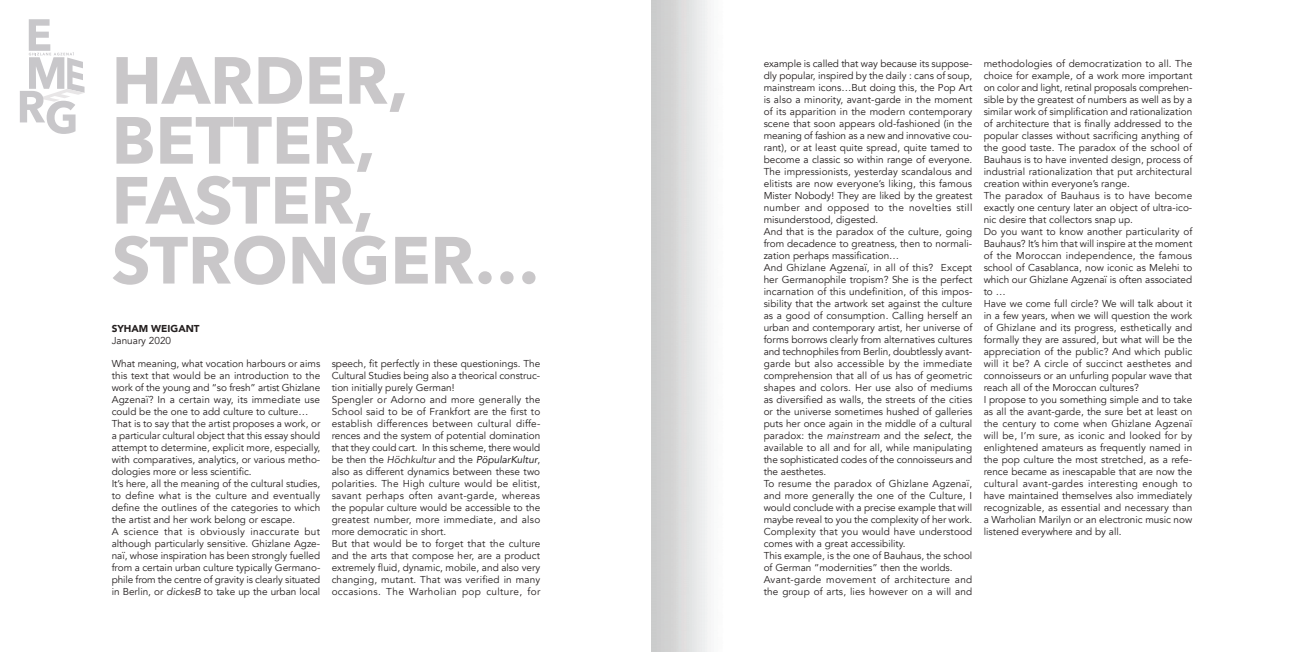
<style>
.page{position:relative;width:1304px;height:652px;background:#fff}
.page>*{position:absolute;margin:0;border:0;box-sizing:border-box;transform-origin:0 0}
.t1{font:700 65.9px/59.9px "Avenir Next";color:#c9c7c9}
.t2{font:10px/12px "Avenir";color:#241f1f}
.t3{font:900 10px "Avenir";color:#241f1f}
.s1{font-style:italic}
</style>
<div class="page">
<svg style="left:20px;top:19px;width:65px;height:115px"></svg>
<h1 class="t1" style="left:112px;top:50px;width:430px">HARDER,<br>BETTER,<br>FASTER,<br>STRONGER…</h1>
<p class="t3" style="left:112px;top:320px;width:89px">SYHAM WEIGANT</p>
<p class="t2" style="left:112px;top:335px;width:61px">January 2020</p>
<p class="t2" style="left:112px;top:358px;width:210px">What meaning, what vocation harbours or aims this text that would be an introduction to the work of the young and “so fresh” artist Ghizlane Agzenaï? In a certain way, its immediate use could be the one to add culture to culture… That is to say that the artist proposes a work, or a particular cultural object that this essay should attempt to determine, explicit more, especially, with comparatives, analytics, or various metho&shy;dologies more or less scientific.<br>It’s here, all the meaning of the cultural studies, to define what is the culture and eventually define the outlines of the categories to which the artist and her work belong or escape.<br>A science that is obviously inaccurate but although particularly sensitive. Ghizlane Agze&shy;naï, whose inspiration has been strongly fuelled from a certain urban culture typically Germano&shy;phile from the centre of gravity is clearly situated in Berlin, or <span class="s1">dickesB</span> to take up the urban local</p>
<p class="t2" style="left:332px;top:358px;width:210px">speech, fit perfectly in these questionings. The Cultural Studies being also a theorical construc&shy;tion initially purely German!<br>Spengler or Adorno and more generally the School said to be of Frankfort are the first to establish differences between cultural diffe&shy;rences and the system of potential domination that they could cart. In this scheme, there would be then the <span class="s1">Höchkultur</span> and the <span class="s1">PöpularKultur</span>, also as different dynamics between these two polarities. The High culture would be elitist, savant perhaps often avant-garde, whereas the popular culture would be accessible to the greatest number, more immediate, and also more democratic in short.<br>But that would be to forget that the culture and the arts that compose her, are a product extremely fluid, dynamic, mobile, and also very changing, mutant. That was verified in many occasions. The Warholian pop culture, for</p>
<p class="t2" style="left:764px;top:58px;width:210px">example is called that way because its suppose&shy;dly popular, inspired by the daily : cans of soup, mainstream icons…But doing this, the Pop Art is also a minority, avant-garde in the moment of its apparition in the modern contemporary scene that soon appears old-fashioned (in the meaning of fashion as a new and innovative cou&shy;rant), or at least quite spread, quite tamed to become a classic so within range of everyone.<br>The impressionists, yesterday scandalous and elitists are now everyone’s liking, this famous Mister Nobody! They are liked by the greatest number and opposed to the novelties still misunderstood, digested.<br>And that is the paradox of the culture, going from decadence to greatness, then to normali&shy;zation perhaps massification…<br>And Ghizlane Agzenaï, in all of this? Except her Germanophile tropism? She is the perfect incarnation of this undefinition, of this impos&shy;sibility that the artwork set against the culture as a good of consumption. Calling herself an urban and contemporary artist, her universe of forms borrows clearly from alternatives cultures and technophiles from Berlin, doubtlessly avant&shy;garde but also accessible by the immediate comprehension that all of us has of geometric shapes and colors. Her use also of mediums as diversified as walls, the streets of the cities or the universe sometimes hushed of galleries puts her once again in the middle of a cultural paradox: the <span class="s1">mainstream</span> and the <span class="s1">select</span>, the available to all and for all, while manipulating the sophisticated codes of the connoisseurs and the aesthetes.<br>To resume the paradox of Ghizlane Agzenaï, and more generally the one of the Culture, I would conclude with a precise example that will maybe reveal to you the complexity of her work.<br>Complexity that you would have understood comes with a great accessibility.<br>This example, is the one of Bauhaus, the school of German “modernities” then the worlds.<br>Avant-garde movement of architecture and the group of arts, lies however on a will and</p>
<p class="t2" style="left:984px;top:58px;width:210px">methodologies of democratization to all. The choice for example, of a work more important on color and light, retinal proposals comprehen&shy;sible by the greatest of numbers as well as by a similar work of simplification and rationalization of architecture that is finally addressed to the popular classes without sacrificing anything of the good taste. The paradox of the school of Bauhaus is to have invented design, process of industrial rationalization that put architectural creation within everyone’s range.<br>The paradox of Bauhaus is to have become exactly one century later an object of ultra-ico&shy;nic desire that collectors snap up.<br>Do you want to know another particularity of Bauhaus? It’s him that will inspire at the moment of the Moroccan independence, the famous school of Casablanca, now iconic as Melehi to which our Ghizlane Agzenaï is often associated to …<br>Have we come full circle? We will talk about it in a few years, when we will question the work of Ghizlane and its progress, esthetically and formally they are assured, but what will be the appreciation of the public? And which public will it be? A circle of succinct aesthetes and connoisseurs or an unfurling popular wave that reach all of the Moroccan cultures?<br>I propose to you something simple and to take as all the avant-garde, the sure bet at least on the century to come when Ghizlane Agzenaï will be, I’m sure, as iconic and looked for by enlightened amateurs as frequently named in the pop culture the most stretched, as a refe&shy;rence became as inescapable that are now the cultural avant-gardes interesting enough to have maintained themselves also immediately recognizable, as essential and necessary than a Warholian Marilyn or an electronic music now listened everywhere and by all.</p>
</div>
